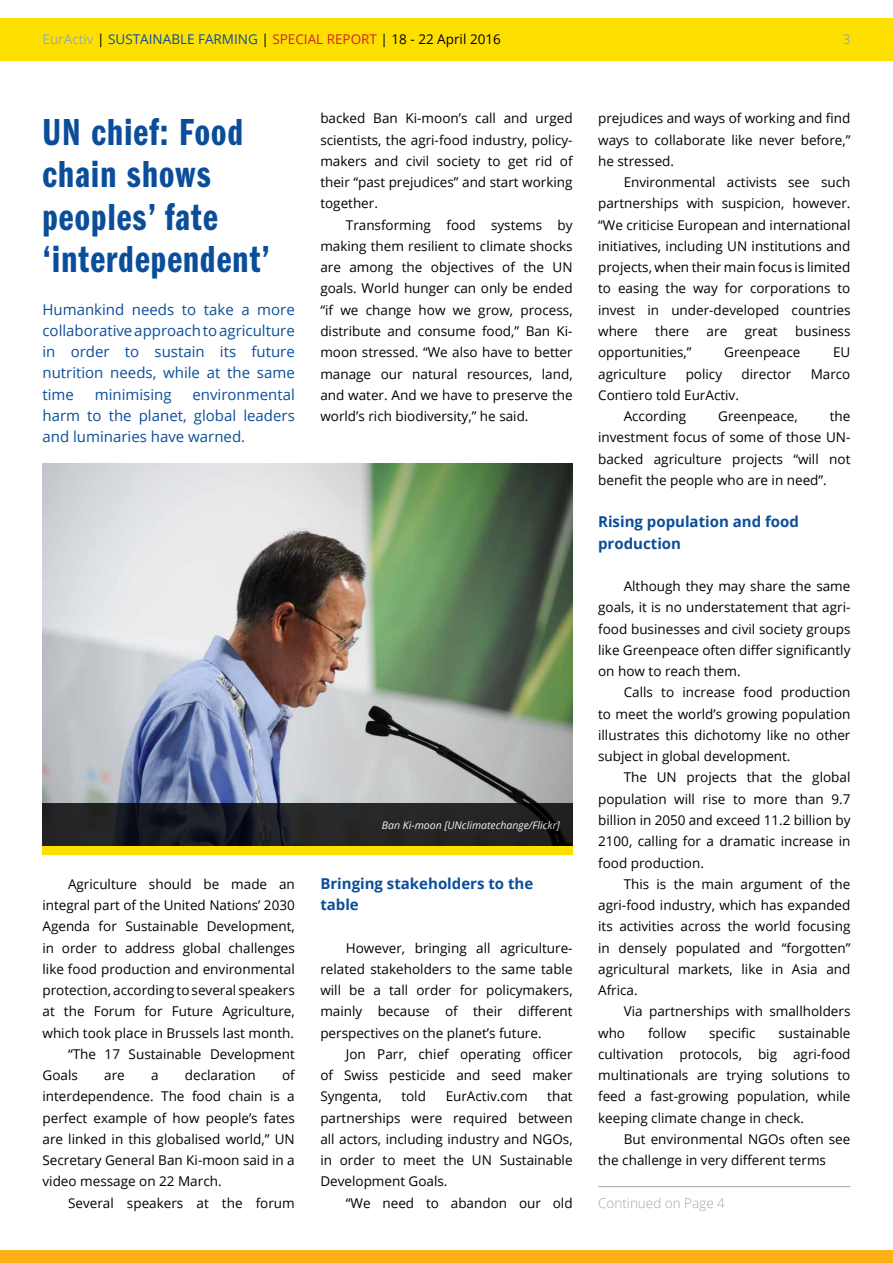
<style>
.page{position:relative;width:893px;height:1263px;background:#fff}
.page>*{position:absolute;margin:0;border:0;box-sizing:border-box;transform-origin:0 0}
.t1{font:39px/42.5px "ITC Franklin Gothic Std Dm Cp";letter-spacing:.03em;color:#0a4e9b}
.t2{font:15px/21.3px "Open Sans";color:#0a4e9b;text-align:justify}
.t3{font:700 15px/21.3px "Open Sans";color:#0a4e9b}
.t4{font:13.5px/21.3px "Open Sans";color:#000;text-align:justify}
.t5{font:13.5px "Open Sans";color:#0a4e9b}
.t6{font:300 13.5px "Open Sans";color:#9aa9b1}
.t7{font:13.5px "Open Sans";color:#9aa9b1}
.t8{font:italic 10.5px "Open Sans";color:#fff}
.s1{color:#9aa9b1}
.s2{color:#000}
.s3{color:#d2232a}
</style>
<div class="page">
<div style="left:0;top:18px;width:893px;height:42px;background:#fee000"></div>
<div style="left:0;top:1250px;width:893px;height:13px;background:#fcaf17"></div>
<img style="left:43px;top:463px;width:530px;height:341px">
<svg style="left:43px;top:804px;width:530px;height:42px;background:#1e2022"></svg>
<div style="left:43px;top:846px;width:530px;height:9px;background:#fee000"></div>
<hr style="left:598px;top:1186px;width:252px;height:1px;background:#9aa9b1">
<p class="t5" style="left:43px;top:30px;width:460px"><span class="s1">EurActiv</span> <span class="s2">|</span> SUSTAINABLE FARMING <span class="s2">|</span> <span class="s3">SPECIAL REPORT</span> <span class="s2">| 18 - 22 April 2016</span></p>
<p class="t7" style="left:843px;top:30px;width:9px">3</p>
<h1 class="t1" style="left:43px;top:111px;width:229px">UN chief: Food chain shows peoples’ fate ‘interdependent’</h1>
<p class="t2" style="left:43px;top:298px;width:254px">Humankind needs to take a more collaborative approach to agriculture in order to sustain its future nutrition needs, while at the same time</p>
<p class="t2" style="left:43px;top:383px;width:254px;text-indent:150px">environmental harm to the planet, global leaders and luminaries have warned.</p>
<p class="t2" style="left:95px;top:383px;width:78px">minimising</p>
<p class="t4" style="left:68px;top:873px;width:228px">Agriculture should be made an</p>
<p class="t4" style="left:43px;top:894px;width:254px">integral part of the United Nations’ 2030</p>
<p class="t4" style="left:43px;top:915px;width:254px">Agenda for Sustainable Development,</p>
<p class="t4" style="left:43px;top:937px;width:254px">in order to address global challenges</p>
<p class="t4" style="left:43px;top:958px;width:254px">like food production and environmental</p>
<p class="t4" style="left:43px;top:979px;width:254px">protection, according to several speakers</p>
<p class="t4" style="left:43px;top:1000px;width:254px">at the Forum for Future Agriculture,</p>
<p class="t4" style="left:43px;top:1022px;width:253px">which took place in Brussels last month.</p>
<p class="t4" style="left:68px;top:1043px;width:228px">“The 17 Sustainable Development</p>
<p class="t4" style="left:43px;top:1064px;width:37px">Goals</p>
<p class="t4" style="left:104px;top:1064px;width:22px">are</p>
<p class="t4" style="left:151px;top:1064px;width:9px">a</p>
<p class="t4" style="left:185px;top:1064px;width:72px">declaration</p>
<p class="t4" style="left:43px;top:1064px;width:254px;text-indent:240px">of interdependence. The food chain is a perfect example of how people’s fates are linked in this globalised world,” UN Secretary General Ban Ki-moon said in a video message on 22 March.</p>
<p class="t4" style="left:68px;top:1192px;width:228px">Several speakers at the forum</p>
<p class="t4" style="left:320px;top:107px;width:254px">backed Ban Ki-moon’s call and urged scientists, the agri-food industry, policy&shy;makers and civil society to get rid of their “past prejudices” and start working together.</p>
<p class="t4" style="left:320px;top:214px;width:254px;text-indent:26px">Transforming food systems by making them resilient to climate shocks are among the objectives of the UN goals. World hunger can only be ended “if we change how we grow, process, distribute and consume food,” Ban Ki&shy;moon stressed. “We also have to better manage our natural resources, land, and water. And we have to preserve the world’s rich biodiversity,” he said.</p>
<p class="t8" style="left:382px;top:818px;width:179px">Ban Ki-moon [UNclimatechange/Flickr]</p>
<p class="t3" style="left:320px;top:872px;width:214px">Bringing stakeholders to the table</p>
<p class="t4" style="left:320px;top:937px;width:254px;text-indent:26px">However, bringing all agriculture&shy;related stakeholders to the same table will be a tall order for policymakers, mainly because of their different perspectives on the planet’s future.</p>
<p class="t4" style="left:320px;top:1043px;width:254px;text-indent:26px">Jon Parr, chief operating officer of Swiss pesticide and seed maker Syngenta,</p>
<p class="t4" style="left:320px;top:1085px;width:254px;text-indent:227px">that partnerships were required between all actors, including industry and NGOs, in order to meet the UN Sustainable Development Goals.</p>
<p class="t4" style="left:346px;top:1192px;width:228px">“We need to abandon our old</p>
<p class="t4" style="left:401px;top:1085px;width:26px">told</p>
<p class="t4" style="left:446px;top:1085px;width:83px">EurActiv.com</p>
<p class="t4" style="left:598px;top:107px;width:254px">prejudices and ways of working and find ways to collaborate like never before,” he stressed.</p>
<p class="t4" style="left:598px;top:171px;width:254px;text-indent:26px">Environmental activists see such partnerships with suspicion, however. “We criticise European and international initiatives, including UN institutions and projects, when their main focus is limited to easing the way for corporations to invest in under-developed countries where</p>
<p class="t4" style="left:655px;top:320px;width:35px">there</p>
<p class="t4" style="left:707px;top:320px;width:22px">are</p>
<p class="t4" style="left:745px;top:320px;width:34px">great</p>
<p class="t4" style="left:795px;top:320px;width:57px">business</p>
<p class="t4" style="left:598px;top:341px;width:95px">opportunities,”</p>
<p class="t4" style="left:724px;top:341px;width:78px">Greenpeace</p>
<p class="t4" style="left:833px;top:341px;width:19px">EU</p>
<p class="t4" style="left:598px;top:363px;width:70px">agriculture</p>
<p class="t4" style="left:686px;top:363px;width:38px">policy</p>
<p class="t4" style="left:742px;top:363px;width:51px">director</p>
<p class="t4" style="left:811px;top:363px;width:41px">Marco</p>
<p class="t4" style="left:624px;top:384px;width:117px;text-indent:-26px">Contiero told EurActiv.<br>According</p>
<p class="t4" style="left:598px;top:405px;width:254px;text-indent:232px">the investment focus of some of those UN&shy;backed agriculture projects “will not benefit the people who are in need”.</p>
<p class="t3" style="left:598px;top:511px;width:202px">Rising population and food production</p>
<p class="t4" style="left:598px;top:575px;width:254px;text-indent:26px">Although they may share the same goals, it is no understatement that agri&shy;food businesses and civil society groups like Greenpeace often differ significantly on how to reach them.</p>
<p class="t4" style="left:598px;top:681px;width:254px;text-indent:26px">Calls to increase food production to meet the world’s growing population illustrates this dichotomy like no other subject in global development.</p>
<p class="t4" style="left:598px;top:766px;width:254px;text-indent:26px">The UN projects that the global population will rise to more than 9.7 billion in 2050 and exceed 11.2 billion by 2100, calling for a dramatic increase in food production.</p>
<p class="t4" style="left:598px;top:873px;width:254px;text-indent:26px">This is the main argument of the agri-food industry, which has expanded its activities across the world focusing in densely populated and “forgotten” agricultural markets, like in Asia and Africa.</p>
<p class="t4" style="left:598px;top:1000px;width:254px;text-indent:26px">Via partnerships with smallholders who</p>
<p class="t4" style="left:718px;top:405px;width:81px">Greenpeace,</p>
<p class="t4" style="left:648px;top:1022px;width:40px">follow</p>
<p class="t4" style="left:709px;top:1022px;width:48px">specific</p>
<p class="t4" style="left:598px;top:1022px;width:254px;text-indent:180px">sustainable cultivation protocols, big agri-food multinationals are trying solutions to feed a fast-growing population, while keeping climate change in check.</p>
<p class="t4" style="left:598px;top:1128px;width:254px;text-indent:26px">But environmental NGOs often see the challenge in very different terms</p>
<p class="t6" style="left:598px;top:1193px;width:128px">Continued on Page 4</p>
</div>
